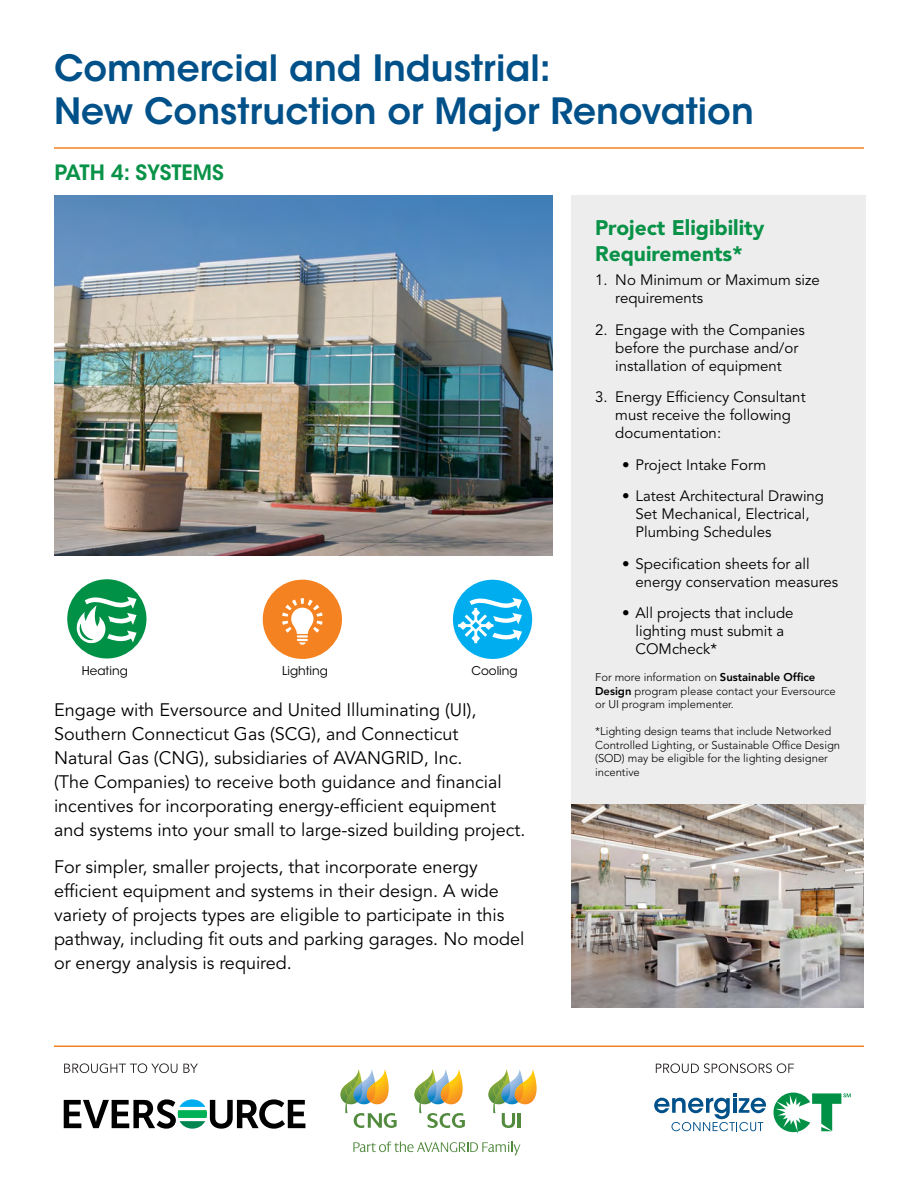
<style>
.page{position:relative;width:918px;height:1188px;background:#fff}
.page>*{position:absolute;margin:0;border:0;box-sizing:border-box;transform-origin:0 0}
.t1{font:600 36px/43.2px "ITC Avant Garde Std";color:#005189}
.t2{font:900 21px/25.2px "Avenir LT Std";color:#089247}
.t3{font:600 21px "ITC Avant Garde Std";color:#089247}
.t4{font:18px/24px "Avenir LT Std";color:#000}
.t5{font:15px/18px "Avenir LT Std";color:#000}
.t6{font:12px "ITC Avant Garde Std";color:#000}
.t7{font:300 11.25px/13.5px "Avenir LT Std";color:#000}
.s1{font-weight:800}
</style>
<div class="page">
<svg style="left:64px;top:1099px;width:241px;height:30px"></svg>
<svg style="left:654px;top:1093px;width:112px;height:38px"></svg>
<svg style="left:773px;top:1093px;width:78px;height:41px"></svg>
<svg style="left:353px;top:1141px;width:167px;height:14px"></svg>
<svg style="left:340px;top:1069px;width:57px;height:59px"></svg>
<svg style="left:414px;top:1069px;width:51px;height:59px"></svg>
<svg style="left:488px;top:1069px;width:49px;height:59px"></svg>
<hr style="left:517px;top:1113px;width:3px;height:15px;background:#528a3e">
<svg style="left:64px;top:1063px;width:113px;height:10px"></svg>
<svg style="left:183px;top:1064px;width:15px;height:9px"></svg>
<svg style="left:656px;top:1063px;width:138px;height:10px"></svg>
<hr style="left:54px;top:1046px;width:810px;height:1px;background:#f58220">
<div style="left:572px;top:196px;width:294px;height:609px;background:#ededee"></div>
<hr style="left:54px;top:147px;width:810px;height:2px;background:#f58220">
<div style="left:453px;top:580px;width:79px;height:79px;background:#00aeef;border-radius:50%"></div>
<div style="left:263px;top:580px;width:79px;height:79px;background:#f58220;border-radius:50%"></div>
<div style="left:67px;top:579px;width:79px;height:80px;background:#009147;border-radius:50%"></div>
<svg style="left:282px;top:598px;width:41px;height:47px"></svg>
<svg style="left:69px;top:595px;width:68px;height:50px"></svg>
<svg style="left:458px;top:597px;width:64px;height:46px"></svg>
<img style="left:54px;top:196px;width:499px;height:359px">
<img style="left:572px;top:805px;width:292px;height:203px">
<h1 class="t1" style="left:54px;top:46px;width:701px">Commercial and Industrial:<br>New Construction or Major Renovation</h1>
<p class="t3" style="left:55px;top:159px;width:171px">PATH 4: SYSTEMS</p>
<p class="t6" style="left:82px;top:663px;width:47px">Heating</p>
<p class="t6" style="left:282px;top:663px;width:47px">Lighting</p>
<p class="t6" style="left:471px;top:663px;width:48px">Cooling</p>
<p class="t4" style="left:54px;top:698px;width:473px">Engage with Eversource and United Illuminating (UI), Southern Connecticut Gas (SCG), and Connecticut<br>Natural Gas (CNG), subsidiaries of AVANGRID, Inc.<br>(The Companies) to receive both guidance and financial incentives for incorporating energy-efficient equipment and systems into your small to large-sized building project.</p>
<p class="t4" style="left:54px;top:855px;width:472px">For simpler, smaller projects, that incorporate energy efficient equipment and systems in their design. A wide variety of projects types are eligible to participate in this pathway, including fit outs and parking garages. No model or energy analysis is required.</p>
<p class="t2" style="left:595px;top:215px;width:171px">Project Eligibility<br>Requirements*</p>
<p class="t5" style="left:615px;top:272px;width:206px;text-indent:-20px">1. No Minimum or Maximum size requirements</p>
<p class="t5" style="left:615px;top:321px;width:191px;text-indent:-20px">2. Engage with the Companies before the purchase and/or installation of equipment</p>
<p class="t5" style="left:615px;top:389px;width:192px;text-indent:-20px">3. Energy Efficiency Consultant must receive the following documentation:</p>
<p class="t5" style="left:622px;top:456px;width:146px">• Project Intake Form</p>
<p class="t5" style="left:636px;top:488px;width:190px;text-indent:-14px">• Latest Architectural Drawing<br>Set Mechanical, Electrical,<br>Plumbing Schedules</p>
<p class="t5" style="left:636px;top:555px;width:204px;text-indent:-14px">• Specification sheets for all energy conservation measures</p>
<p class="t5" style="left:636px;top:605px;width:160px;text-indent:-14px">• All projects that include lighting must submit a<br>COMcheck*</p>
<p class="t7" style="left:595px;top:671px;width:242px">For more information on <span class="s1">Sustainable Office<br>Design</span> program please contact your Eversource or UI program implementer.</p>
<p class="t7" style="left:595px;top:725px;width:247px">*Lighting design teams that include Networked Controlled Lighting, or Sustainable Office Design (SOD) may be eligible for the lighting designer incentive</p>
</div>
